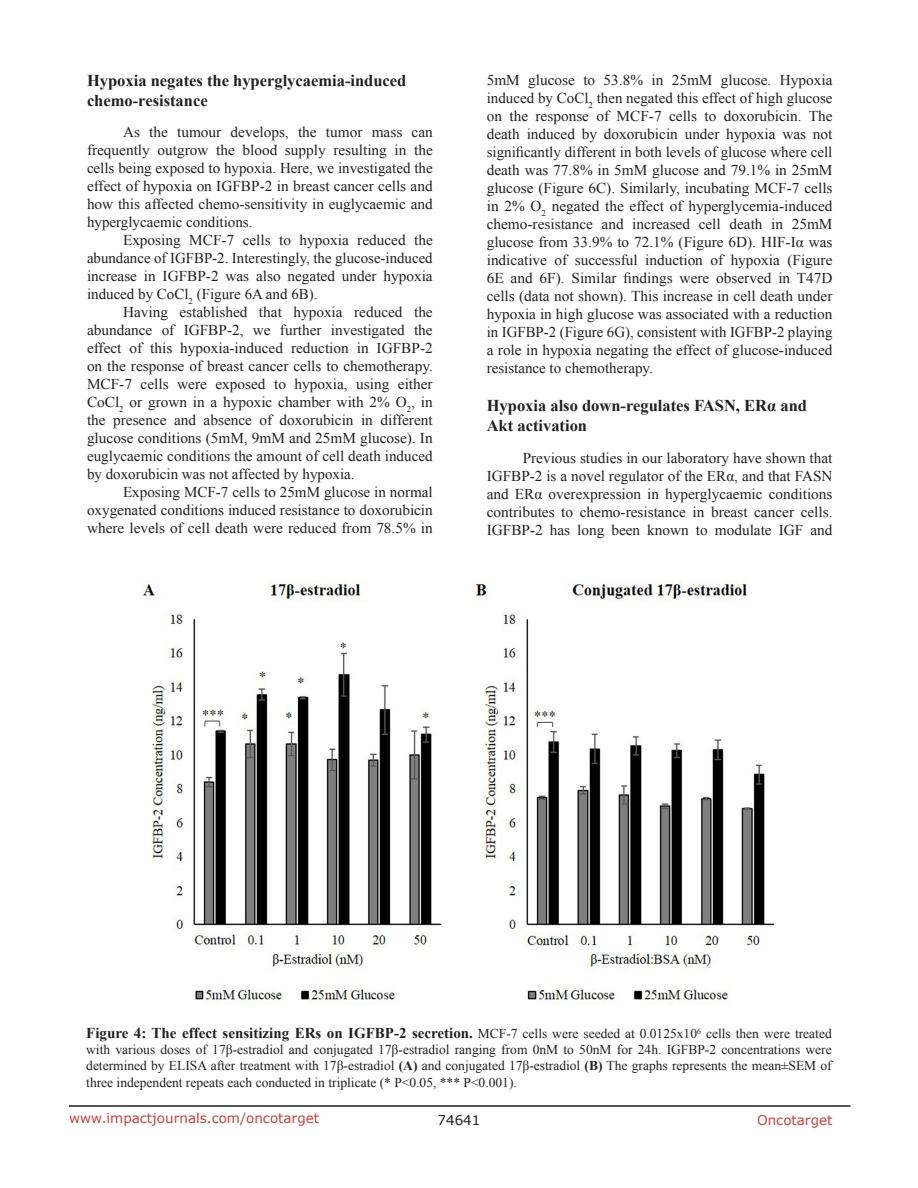
<style>
.page{position:relative;width:918px;height:1188px;background:#fff}
.page>*{position:absolute;margin:0;border:0;box-sizing:border-box;transform-origin:0 0}
.SubHeading{font:700 16.5px/19.8px "Times New Roman";color:#231f20}
.BodyText{font:15px/18px "Times New Roman";color:#231f20;text-align:justify}
.figuretext{font:13.5px/16.2px "Times New Roman";color:#231f20;text-align:justify}
.t1{font:13.5px "Verdana";color:#c24141}
.t2{font:13.5px "Verdana";color:#231f20}
.s1{font-weight:700;font-size:15px}
.s2{font-weight:700}
</style>
<div class="page">
<hr style="left:69px;top:1105px;width:781px;height:2px;background:#231f20">
<img style="left:142px;top:580px;width:633px;height:424px">
<p class="SubHeading" style="left:87px;top:70px;width:321px">Hypoxia negates the hyperglycaemia-induced chemo-resistance</p>
<p class="BodyText" style="left:87px;top:123px;width:347px;text-indent:36px">As the tumour develops, the tumor mass can frequently outgrow the blood supply resulting in the cells being exposed to hypoxia. Here, we investigated the effect of hypoxia on IGFBP-2 in breast cancer cells and how this affected chemo-sensitivity in euglycaemic and hyperglycaemic conditions.</p>
<p class="BodyText" style="left:87px;top:231px;width:347px;text-indent:36px">Exposing MCF-7 cells to hypoxia reduced the abundance of IGFBP-2. Interestingly, the glucose-induced increase in IGFBP-2 was also negated under hypoxia induced by CoCl<sub>2</sub> (Figure 6A and 6B).</p>
<p class="BodyText" style="left:87px;top:303px;width:347px;text-indent:36px">Having established that hypoxia reduced the abundance of IGFBP-2, we further investigated the effect of this hypoxia-induced reduction in IGFBP-2 on the response of breast cancer cells to chemotherapy.<br>MCF-7 cells were exposed to hypoxia, using either CoCl<sub>2</sub> or grown in a hypoxic chamber with 2% O<sub>2</sub>, in the presence and absence of doxorubicin in different glucose conditions (5mM, 9mM and 25mM glucose). In euglycaemic conditions the amount of cell death induced by doxorubicin was not affected by hypoxia.</p>
<p class="BodyText" style="left:87px;top:483px;width:347px;text-indent:36px">Exposing MCF-7 cells to 25mM glucose in normal oxygenated conditions induced resistance to doxorubicin where levels of cell death were reduced from 78.5% in</p>
<p class="BodyText" style="left:487px;top:71px;width:347px">5mM glucose to 53.8% in 25mM glucose. Hypoxia induced by CoCl<sub>2</sub> then negated this effect of high glucose on the response of MCF-7 cells to doxorubicin. The death induced by doxorubicin under hypoxia was not significantly different in both levels of glucose where cell death was 77.8% in 5mM glucose and 79.1% in 25mM glucose (Figure 6C). Similarly, incubating MCF-7 cells in 2% O<sub>2</sub> negated the effect of hyperglycemia-induced chemo-resistance and increased cell death in 25mM glucose from 33.9% to 72.1% (Figure 6D). HIF-Iα was indicative of successful induction of hypoxia (Figure 6E and 6F). Similar findings were observed in T47D cells (data not shown). This increase in cell death under hypoxia in high glucose was associated with a reduction in IGFBP-2 (Figure 6G), consistent with IGFBP-2 playing a role in hypoxia negating the effect of glucose-induced resistance to chemotherapy.</p>
<p class="SubHeading" style="left:487px;top:395px;width:322px">Hypoxia also down-regulates FASN, ERα and<br>Akt activation</p>
<p class="BodyText" style="left:487px;top:448px;width:347px;text-indent:36px">Previous studies in our laboratory have shown that IGFBP-2 is a novel regulator of the ERα, and that FASN and ERα overexpression in hyperglycaemic conditions contributes to chemo-resistance in breast cancer cells.<br>IGFBP-2 has long been known to modulate IGF and</p>
<p class="figuretext" style="left:86px;top:1025px;width:747px"><span class="s1">Figure 4: The effect sensitizing ERs on IGFBP-2 secretion.</span> MCF-7 cells were seeded at 0.0125x10<sup>6</sup> cells then were treated with various doses of 17β-estradiol and conjugated 17β-estradiol ranging from 0nM to 50nM for 24h. IGFBP-2 concentrations were determined by ELISA after treatment with 17β-estradiol <span class="s2">(A)</span> and conjugated 17β-estradiol <span class="s2">(B)</span> The graphs represents the mean±SEM of three independent repeats each conducted in triplicate (* P&lt;0.05, *** P&lt;0.001).</p>
<p class="t1" style="left:69px;top:1109px;width:252px">www.impactjournals.com/oncotarget</p>
<p class="t2" style="left:438px;top:1111px;width:44px">74641</p>
<p class="t1" style="left:757px;top:1111px;width:77px">Oncotarget</p>
</div>
